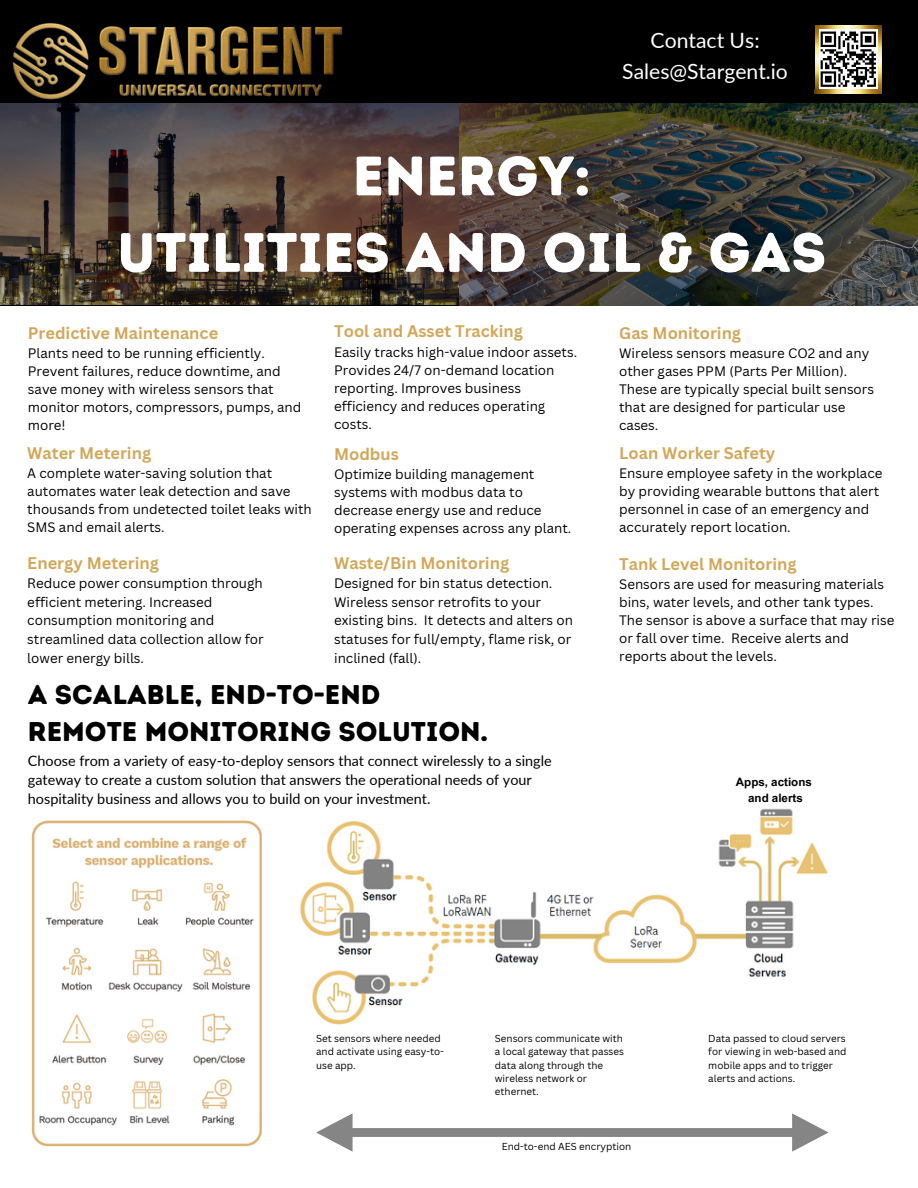
<style>
.page{position:relative;width:918px;height:1188px;background:#fff}
.page>*{position:absolute;margin:0;border:0;box-sizing:border-box;transform-origin:0 0}
.t1{font:55.5px "Intro Rust Base";color:#fff}
.t2{font:27.15px "Intro Rust Base";color:#000}
.t3{font:21.15px "Lato";color:#fff}
.t4{font:700 16.35px "Canva Sans";color:#d1a85b}
.t5{font:14.4px/19.2px "Lato";color:#000}
.t6{font:13.35px/18px "Canva Sans";color:#000}
.t7{font:700 11.55px "Arial MT Pro";color:#000}
.t8{font:9.9px/13.2px "Canva Sans";color:#000}
</style>
<div class="page">
<div style="left:0;top:0;width:918px;height:306px;background:#000"></div>
<img style="left:12px;top:23px;width:331px;height:77px">
<img style="left:31px;top:820px;width:231px;height:327px">
<img style="left:300px;top:808px;width:528px;height:217px">
<svg style="left:316px;top:1113px;width:512px;height:39px"></svg>
<svg style="left:818px;top:29px;width:60px;height:61px"></svg>
<svg style="left:821px;top:32px;width:55px;height:55px"></svg>
<img style="left:818px;top:25px;width:64px;height:4px">
<img style="left:815px;top:25px;width:3px;height:65px">
<img style="left:815px;top:90px;width:63px;height:3px">
<img style="left:878px;top:26px;width:3px;height:67px">
<img style="left:0;top:103px;width:918px;height:203px">
<p class="t3" style="left:651px;top:28px;width:110px">Contact Us:</p>
<p class="t3" style="left:622px;top:59px;width:167px">Sales@Stargent.io</p>
<p class="t1" style="left:353px;top:143px;width:240px">ENERGY:</p>
<p class="t1" style="left:117px;top:219px;width:711px">UTILITIES AND OIL &amp; GAS</p>
<p class="t4" style="left:28px;top:321px;width:192px">Predictive Maintenance</p>
<p class="t6" style="left:28px;top:344px;width:275px">Plants need to be running efficiently.<br>Prevent failures, reduce downtime, and save money with wireless sensors that monitor motors, compressors, pumps, and more!</p>
<p class="t4" style="left:27px;top:441px;width:125px">Water Metering</p>
<p class="t6" style="left:27px;top:464px;width:286px">A complete water-saving solution that automates water leak detection and save thousands from undetected toilet leaks with SMS and email alerts.</p>
<p class="t4" style="left:27px;top:552px;width:133px">Energy Metering</p>
<p class="t6" style="left:27px;top:574px;width:238px;line-height:18.6px">Reduce power consumption through efficient metering. Increased consumption monitoring and streamlined data collection allow for lower energy bills.</p>
<p class="t4" style="left:334px;top:320px;width:190px">Tool and Asset Tracking</p>
<p class="t6" style="left:334px;top:343px;width:245px">Easily tracks high-value indoor assets.<br>Provides 24/7 on-demand location reporting. Improves business efficiency and reduces operating costs.</p>
<p class="t4" style="left:334px;top:443px;width:66px">Modbus</p>
<p class="t6" style="left:334px;top:465px;width:239px">Optimize building management systems with modbus data to decrease energy use and reduce operating expenses across any plant.</p>
<p class="t4" style="left:334px;top:552px;width:177px">Waste/Bin Monitoring</p>
<p class="t6" style="left:334px;top:574px;width:241px;line-height:18.6px">Designed for bin status detection.<br>Wireless sensor retrofits to your existing bins. It detects and alters on statuses for full/empty, flame risk, or inclined (fall).</p>
<p class="t2" style="left:28px;top:678px;width:354px">A SCALABLE, END-TO-END</p>
<p class="t2" style="left:28px;top:715px;width:462px">REMOTE MONITORING SOLUTION.</p>
<p class="t5" style="left:28px;top:751px;width:525px">Choose from a variety of easy-to-deploy sensors that connect wirelessly to a single gateway to create a custom solution that answers the operational needs of your hospitality business and allows you to build on your investment.</p>
<p class="t4" style="left:619px;top:321px;width:123px">Gas Monitoring</p>
<p class="t6" style="left:619px;top:344px;width:256px">Wireless sensors measure CO2 and any other gases PPM (Parts Per Million).<br>These are typically special built sensors that are designed for particular use cases.</p>
<p class="t4" style="left:619px;top:441px;width:158px">Loan Worker Safety</p>
<p class="t6" style="left:619px;top:464px;width:265px">Ensure employee safety in the workplace by providing wearable buttons that alert personnel in case of an emergency and accurately report location.</p>
<p class="t4" style="left:619px;top:553px;width:179px">Tank Level Monitoring</p>
<p class="t6" style="left:619px;top:575px;width:277px">Sensors are used for measuring materials bins, water levels, and other tank types.<br>The sensor is above a surface that may rise or fall over time. Receive alerts and reports about the levels.</p>
<p class="t7" style="left:736px;top:778px;width:78px">Apps, actions</p>
<p class="t7" style="left:748px;top:793px;width:56px">and alerts</p>
<p class="t8" style="left:316px;top:1032px;width:129px">Set sensors where needed and activate using easy-to&shy;use app.</p>
<p class="t8" style="left:495px;top:1032px;width:131px">Sensors communicate with a local gateway that passes data along through the wireless network or ethernet.</p>
<p class="t8" style="left:708px;top:1032px;width:140px">Data passed to cloud servers for viewing in web-based and mobile apps and to trigger alerts and actions.</p>
<p class="t8" style="left:502px;top:1139px;width:131px">End-to-end AES encryption</p>
</div>
